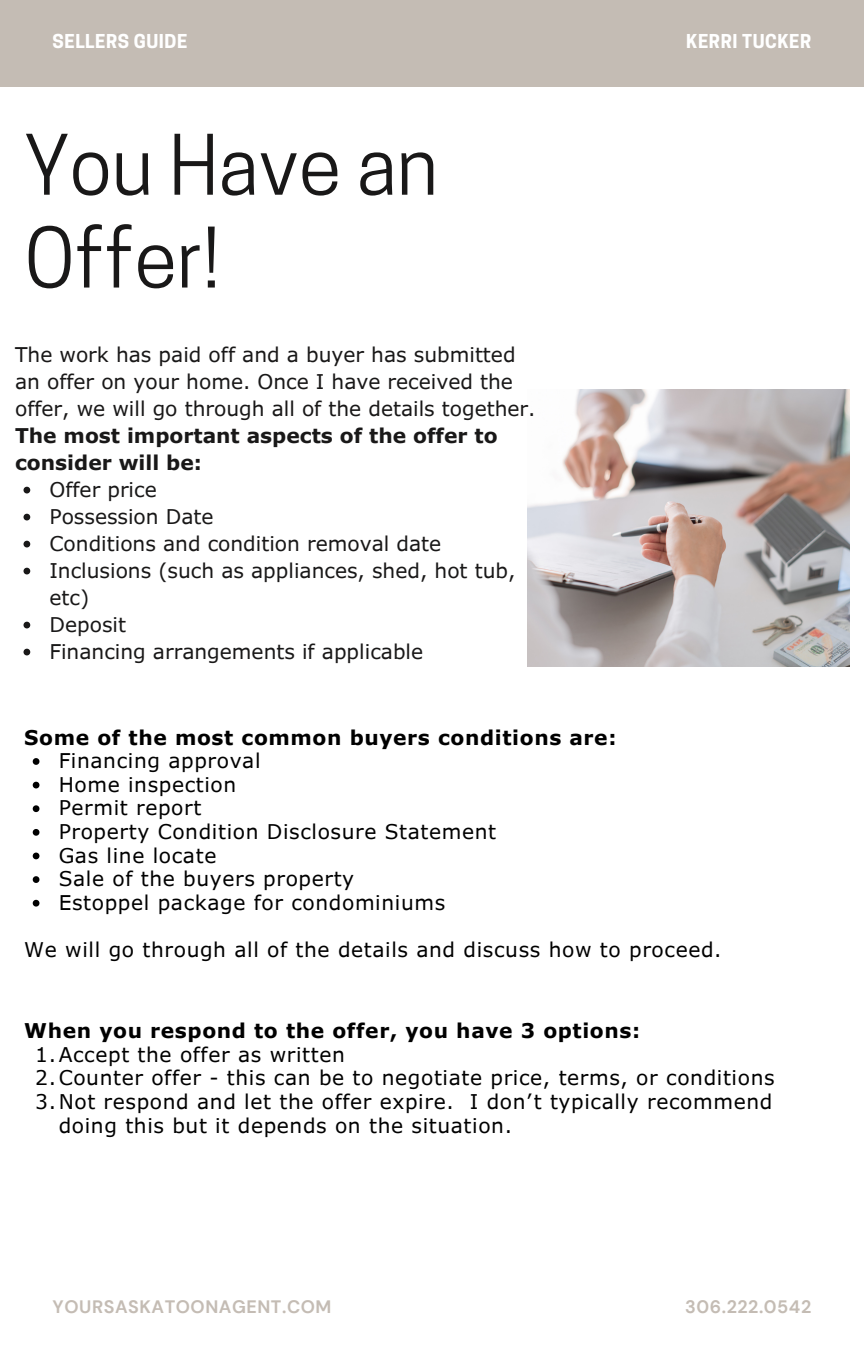
<style>
.page{position:relative;width:864px;height:1350px;background:#fff}
.page>*{position:absolute;margin:0;border:0;box-sizing:border-box;transform-origin:0 0}
.t1{font:78.08px/92.7px "Cooper Hewitt";color:#191818}
.t2{font:20.25px/23.6px "Verdana Pro";letter-spacing:.03em;color:#000}
.t3{font:20.25px/27px "Verdana Pro";color:#191818}
.t4{font:700 20.25px "Verdana Pro";letter-spacing:.03em;color:#000}
.t5{font:700 18px "DM Sans";letter-spacing:.03em;color:#c4bcb4}
.t6{font:700 18px "Cooper Hewitt";letter-spacing:.03em;color:#fff}
.s1{font-weight:700}
</style>
<div class="page">
<div style="left:0;top:0;width:864px;height:86px;background:#c4bcb4"></div>
<img style="left:527px;top:390px;width:323px;height:276px">
<svg style="left:24px;top:487px;width:6px;height:6px"></svg>
<svg style="left:24px;top:514px;width:6px;height:6px"></svg>
<svg style="left:24px;top:541px;width:6px;height:6px"></svg>
<svg style="left:24px;top:568px;width:6px;height:6px"></svg>
<svg style="left:24px;top:622px;width:6px;height:6px"></svg>
<svg style="left:24px;top:649px;width:6px;height:6px"></svg>
<svg style="left:33px;top:758px;width:6px;height:7px"></svg>
<svg style="left:33px;top:782px;width:6px;height:6px"></svg>
<svg style="left:33px;top:805px;width:6px;height:7px"></svg>
<svg style="left:33px;top:829px;width:6px;height:7px"></svg>
<svg style="left:33px;top:853px;width:6px;height:6px"></svg>
<svg style="left:33px;top:876px;width:6px;height:7px"></svg>
<svg style="left:33px;top:900px;width:6px;height:7px"></svg>
<h2 class="t6" style="left:53px;top:34px;width:136px">SELLERS GUIDE</h2>
<h3 class="t1" style="left:24px;top:129px;width:415px">You Have an<br>Offer!</h3>
<p class="t3" style="left:15px;top:340px;width:522px">The work has paid off and a buyer has submitted an offer on your home. Once I have received the offer, we will go through all of the details together.<br><span class="s1">The most important aspects of the offer to consider will be:</span></p>
<p class="t3" style="left:49px;top:475px;width:109px">Offer price</p>
<p class="t3" style="left:49px;top:502px;width:166px">Possession Date</p>
<p class="t3" style="left:49px;top:529px;width:393px">Conditions and condition removal date</p>
<p class="t3" style="left:49px;top:556px;width:467px">Inclusions (such as appliances, shed, hot tub, etc)</p>
<p class="t3" style="left:49px;top:610px;width:78px">Deposit</p>
<p class="t3" style="left:49px;top:637px;width:375px">Financing arrangements if applicable</p>
<h1 class="t6" style="left:686px;top:34px;width:127px">KERRI TUCKER</h1>
<p class="t4" style="left:24px;top:724px;width:594px">Some of the most common buyers conditions are:</p>
<p class="t2" style="left:59px;top:748px;width:203px">Financing approval</p>
<p class="t2" style="left:59px;top:772px;width:179px">Home inspection</p>
<p class="t2" style="left:59px;top:796px;width:144px">Permit report</p>
<p class="t2" style="left:59px;top:819px;width:439px">Property Condition Disclosure Statement</p>
<p class="t2" style="left:59px;top:843px;width:159px">Gas line locate</p>
<h3 class="t2" style="left:59px;top:866px;width:297px">Sale of the buyers property</h3>
<h2 class="t2" style="left:59px;top:890px;width:388px">Estoppel package for condominiums</h2>
<p class="t2" style="left:24px;top:937px;width:699px">We will go through all of the details and discuss how to proceed.</p>
<p class="t4" style="left:24px;top:1018px;width:617px">When you respond to the offer, you have 3 options:</p>
<p class="t2" style="left:35px;top:1042px;width:311px">1.Accept the offer as written</p>
<p class="t2" style="left:35px;top:1066px;width:741px">2.Counter offer - this can be to negotiate price, terms, or conditions</p>
<p class="t2" style="left:59px;top:1089px;width:715px;text-indent:-23px">3.Not respond and let the offer expire. I don’t typically recommend doing this but it depends on the situation.</p>
<p class="t5" style="left:53px;top:1295px;width:280px">YOURSASKATOONAGENT.COM</p>
<p class="t5" style="left:685px;top:1295px;width:128px">306.222.0542</p>
</div>
